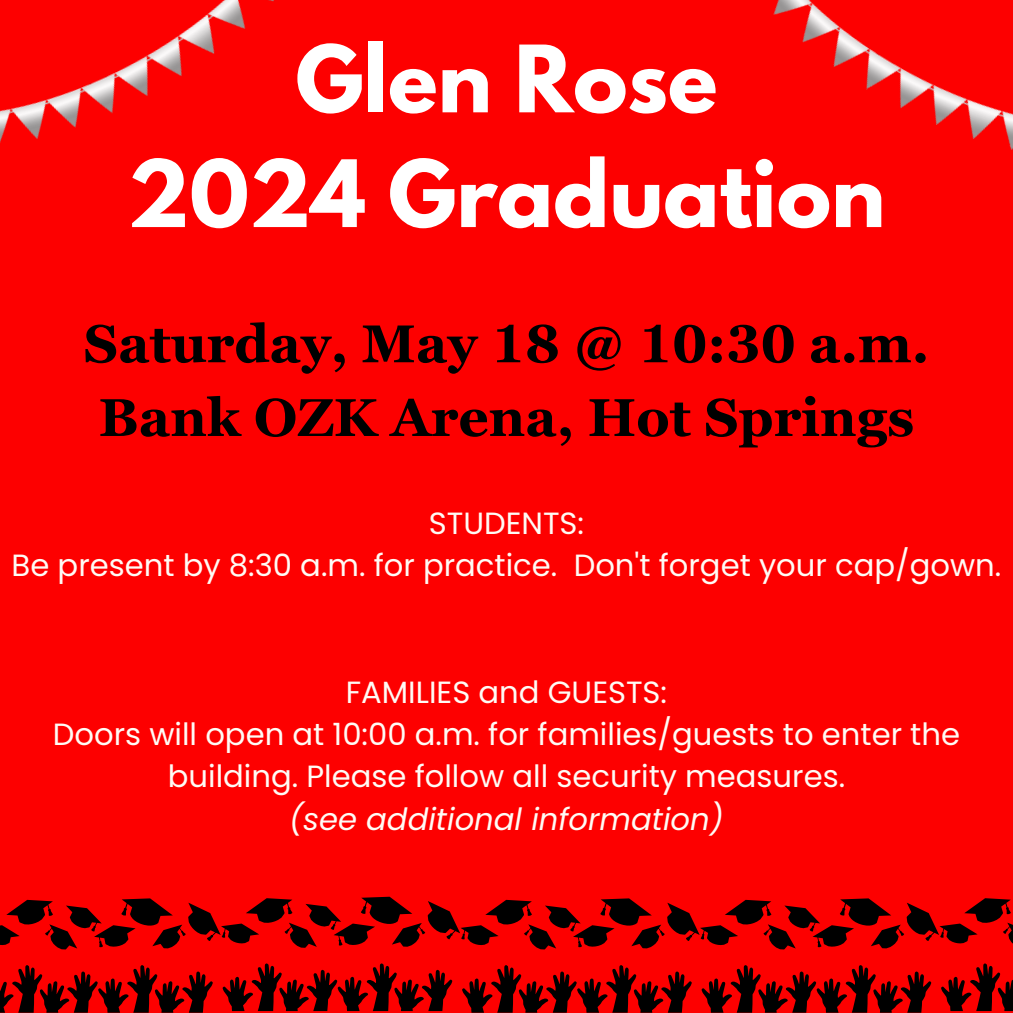
<style>
.page{position:relative;width:1013px;height:1013px;background:#fff}
.page>*{position:absolute;margin:0;border:0;box-sizing:border-box;transform-origin:0 0}
.t1{font:700 82.12px/114.6px "League Spartan";color:#fff;text-align:center}
.t2{font:700 53px/73.6px "Georgia Pro";color:#000}
.t3{font:30.62px/42.2px "Poppins";color:#fffbf5;text-align:center}
.t4{font:italic 30.62px "Poppins";color:#fffbf5}
</style>
<div class="page">
<div style="left:0;top:0;width:1012px;height:1012px;background:#fd0000"></div>
<img style="left:0;top:0;width:274px;height:143px">
<img style="left:773px;top:0;width:239px;height:150px">
<svg style="left:0;top:965px;width:213px;height:47px"></svg>
<svg style="left:222px;top:963px;width:230px;height:48px"></svg>
<svg style="left:462px;top:965px;width:229px;height:47px"></svg>
<svg style="left:701px;top:965px;width:230px;height:47px"></svg>
<svg style="left:941px;top:963px;width:71px;height:48px"></svg>
<svg style="left:0;top:896px;width:1012px;height:54px"></svg>
<p class="t1" style="left:128px;top:32px;width:759px">Glen Rose<br>2024 Graduation</p>
<h2 class="t2" style="left:84px;top:307px;width:847px">Saturday, May 18 @ 10:30 a.m.<br>Bank OZK Arena, Hot Springs</h2>
<p class="t3" style="left:429px;top:502px;width:157px">STUDENTS:</p>
<p class="t3" style="left:12px;top:544px;width:991px">Be present by 8:30 a.m. for practice. Don't forget your cap/gown.</p>
<p class="t3" style="left:346px;top:671px;width:323px">FAMILIES and GUESTS:</p>
<p class="t3" style="left:53px;top:713px;width:908px">Doors will open at 10:00 a.m. for families/guests to enter the building. Please follow all security measures.</p>
<p class="t4" style="left:289px;top:797px;width:436px">(see additional information)</p>
</div>
